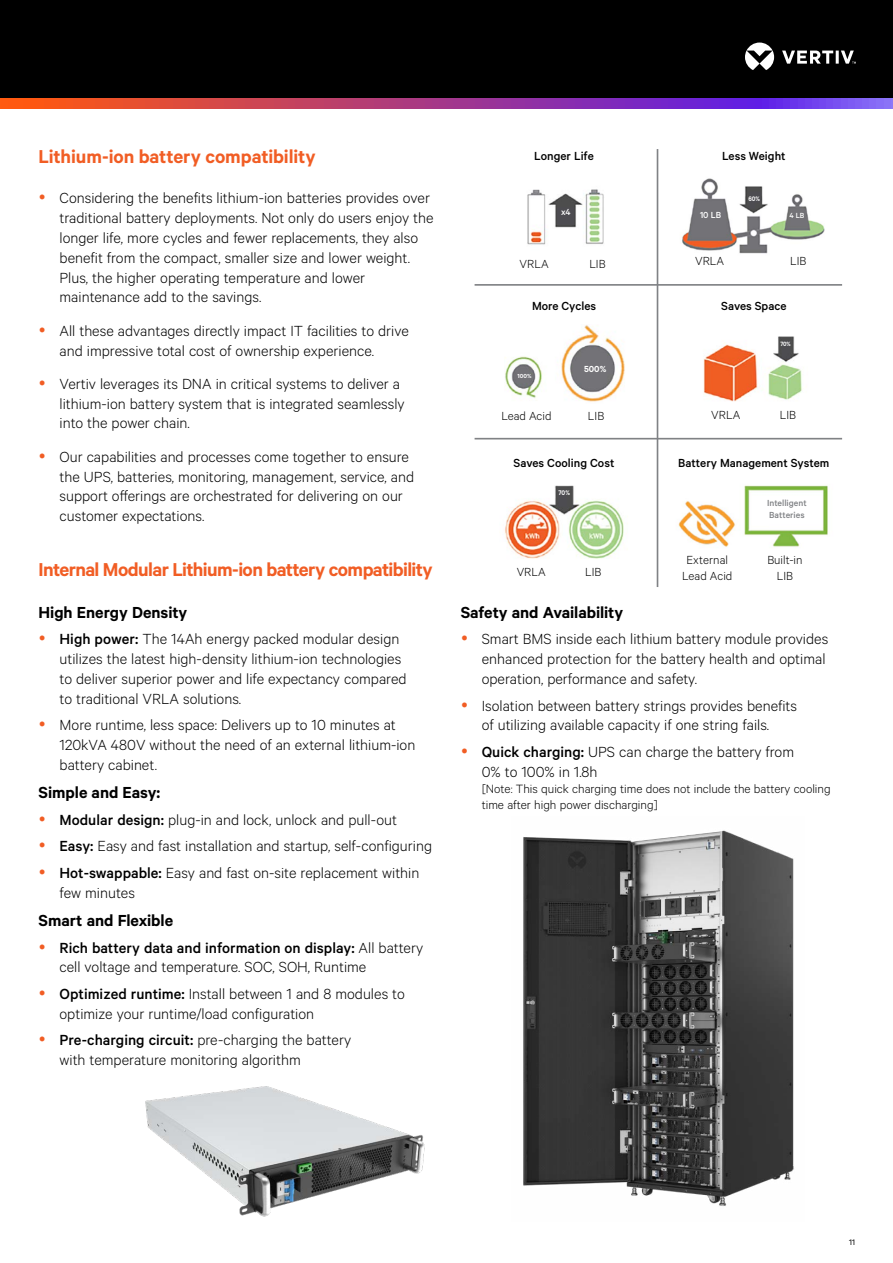
<style>
.page{position:relative;width:893px;height:1263px;background:#fff}
.page>*{position:absolute;margin:0;border:0;box-sizing:border-box;transform-origin:0 0}
.t1{font:600 21px "Calibre";letter-spacing:-.025em;color:#f15d24}
.t2{font:600 21px "Calibre";letter-spacing:-.005em;color:#f15d24}
.t3{font:600 18px "Calibre";color:#000}
.t4{font:300 16.5px/19.8px "Calibre";color:#000}
.t5{font:300 13.5px/16.2px "Calibre";color:#000}
.t6{font:500 13.2px "Calibre";color:#000}
.t7{font:300 13.2px/15.8px "Calibre";color:#000;text-align:center}
.t8{font:500 9.9px/11.9px "Calibre";color:#808285}
.t9{font:500 9.9px "Calibre";color:#fff}
.t10{font:600 9.9px "Calibre";color:#fff}
.t11{font:9px "Calibre";color:#000}
.t12{font:500 8.25px "Calibre";color:#fff}
.t13{font:600 7.5px "Calibre";color:#fff;scale:.91 1}
.t14{font:600 7.35px "Calibre";color:#fff;scale:.91 1}
.t15{font:600 6.9px "Calibre";color:#fff;scale:.91 1}
.t16{font:600 6.6px "Calibre";color:#fff}
.s1{font-weight:500}
</style>
<div class="page">
<div style="left:0;top:0;width:893px;height:108px;background:#000"></div>
<svg style="left:745px;top:43px;width:111px;height:27px"></svg>
<svg style="left:0;top:98px;width:893px;height:11px;background:#a83e89"></svg>
<img style="left:527px;top:189px;width:77px;height:56px">
<img style="left:505px;top:325px;width:120px;height:77px">
<img style="left:505px;top:485px;width:119px;height:74px">
<img style="left:682px;top:178px;width:143px;height:76px">
<img style="left:703px;top:336px;width:99px;height:66px">
<img style="left:678px;top:485px;width:150px;height:62px">
<hr style="left:475px;top:284px;width:367px;height:2px;background:#808285">
<hr style="left:475px;top:438px;width:367px;height:1px;background:#808285">
<hr style="left:657px;top:149px;width:1px;height:438px;background:#808285">
<img style="left:145px;top:1086px;width:280px;height:130px">
<img style="left:523px;top:830px;width:271px;height:376px">
<p class="t2" style="left:39px;top:144px;width:279px">Lithium-ion battery compatibility</p>
<p class="t4" style="left:60px;top:188px;width:375px">Considering the benefits lithium-ion batteries provides over traditional battery deployments. Not only do users enjoy the longer life, more cycles and fewer replacements, they also benefit from the compact, smaller size and lower weight.<br>Plus, the higher operating temperature and lower maintenance add to the savings.</p>
<p class="t4" style="left:60px;top:320px;width:351px">All these advantages directly impact IT facilities to drive and impressive total cost of ownership experience.</p>
<p class="t4" style="left:60px;top:373px;width:347px">Vertiv leverages its DNA in critical systems to deliver a lithium-ion battery system that is integrated seamlessly into the power chain.</p>
<p class="t4" style="left:60px;top:446px;width:356px">Our capabilities and processes come together to ensure the UPS, batteries, monitoring, management, service, and support offerings are orchestrated for delivering on our customer expectations.</p>
<p class="t1" style="left:39px;top:557px;width:396px">Internal Modular Lithium-ion battery compatibility</p>
<p class="t3" style="left:39px;top:601px;width:150px">High Energy Density</p>
<p class="t4" style="left:60px;top:629px;width:349px"><span class="s1">High power:</span> The 14Ah energy packed modular design utilizes the latest high-density lithium-ion technologies to deliver superior power and life expectancy compared to traditional VRLA solutions.</p>
<p class="t4" style="left:60px;top:714px;width:357px">More runtime, less space: Delivers up to 10 minutes at<br>120kVA 480V without the need of an external lithium-ion battery cabinet.</p>
<p class="t3" style="left:39px;top:782px;width:123px">Simple and Easy:</p>
<p class="t4" style="left:60px;top:806px;width:374px;line-height:26.5px"><span class="s1">Modular design:</span> plug-in and lock, unlock and pull-out<br><span class="s1">Easy:</span> Easy and fast installation and startup, self-configuring<br><span class="s1">Hot-swappable:</span> Easy and fast on-site replacement within</p>
<p class="t4" style="left:60px;top:882px;width:77px">few minutes</p>
<p class="t3" style="left:39px;top:910px;width:136px">Smart and Flexible</p>
<p class="t4" style="left:60px;top:937px;width:365px"><span class="s1">Rich battery data and information on display:</span> All battery cell voltage and temperature. SOC, SOH, Runtime</p>
<p class="t4" style="left:60px;top:983px;width:347px"><span class="s1">Optimized runtime:</span> Install between 1 and 8 modules to optimize your runtime/load configuration</p>
<p class="t4" style="left:60px;top:1029px;width:293px"><span class="s1">Pre-charging circuit:</span> pre-charging the battery with temperature monitoring algorithm</p>
<p class="t6" style="left:534px;top:148px;width:61px">Longer Life</p>
<p class="t9" style="left:561px;top:206px;width:11px">x4</p>
<p class="t7" style="left:520px;top:256px;width:31px">VRLA</p>
<p class="t7" style="left:589px;top:256px;width:18px">LIB</p>
<p class="t6" style="left:532px;top:298px;width:66px">More Cycles</p>
<p class="t16" style="left:517px;top:372px;width:15px">100%</p>
<p class="t10" style="left:584px;top:363px;width:24px">500%</p>
<p class="t7" style="left:501px;top:407px;width:52px">Lead Acid</p>
<p class="t7" style="left:588px;top:407px;width:18px">LIB</p>
<p class="t6" style="left:514px;top:455px;width:102px">Saves Cooling Cost</p>
<p class="t13" style="left:559px;top:489px;width:14px">70%</p>
<p class="t7" style="left:517px;top:563px;width:31px">VRLA</p>
<p class="t7" style="left:585px;top:563px;width:18px">LIB</p>
<p class="t6" style="left:722px;top:148px;width:65px">Less Weight</p>
<p class="t14" style="left:748px;top:194px;width:14px">60%</p>
<p class="t9" style="left:700px;top:210px;width:23px">10 LB</p>
<p class="t12" style="left:790px;top:211px;width:16px">4 LB</p>
<p class="t7" style="left:695px;top:252px;width:31px">VRLA</p>
<p class="t7" style="left:790px;top:252px;width:18px">LIB</p>
<p class="t6" style="left:721px;top:298px;width:67px">Saves Space</p>
<p class="t15" style="left:780px;top:340px;width:13px">70%</p>
<p class="t7" style="left:711px;top:407px;width:31px">VRLA</p>
<p class="t7" style="left:780px;top:407px;width:18px">LIB</p>
<p class="t6" style="left:678px;top:455px;width:153px">Battery Management System</p>
<p class="t8" style="left:767px;top:496px;width:41px">Intelligent<br>Batteries</p>
<p class="t7" style="left:682px;top:551px;width:52px">External<br>Lead Acid</p>
<p class="t7" style="left:767px;top:551px;width:37px">Built-in<br>LIB</p>
<p class="t3" style="left:461px;top:601px;width:164px">Safety and Availability</p>
<p class="t4" style="left:482px;top:629px;width:348px">Smart BMS inside each lithium battery module provides enhanced protection for the battery health and optimal operation, performance and safety.</p>
<p class="t4" style="left:482px;top:695px;width:317px">Isolation between battery strings provides benefits of utilizing available capacity if one string fails.</p>
<p class="t4" style="left:482px;top:741px;width:314px"><span class="s1">Quick charging:</span> UPS can charge the battery from<br>0% to 100% in 1.8h</p>
<p class="t5" style="left:482px;top:780px;width:350px">[Note: This quick charging time does not include the battery cooling time after high power discharging]</p>
<p class="t11" style="left:849px;top:1236px;width:7px">11</p>
</div>
